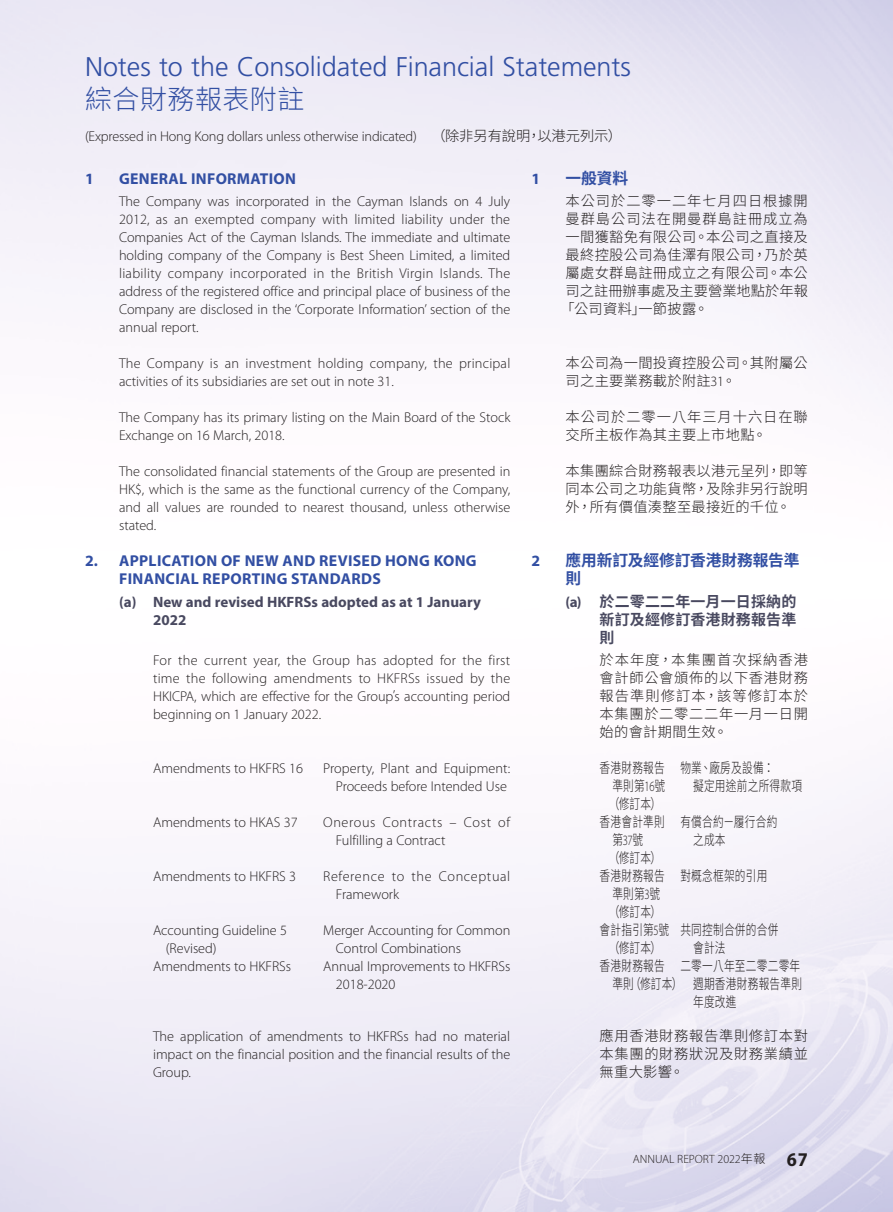
<style>
.page{position:relative;width:893px;height:1212px;background:#fff}
.page>*{position:absolute;margin:0;border:0;box-sizing:border-box;transform-origin:0 0}
.t1{font:300 27px "Frutiger LT Std";color:#324fa3}
.t2{font:300 27px "Source Han Sans TC";letter-spacing:.02em;color:#324fa3}
.Heading_1{font:700 15.75px/18px "Myriad Pro";letter-spacing:.02em;color:#324fa3}
.C_Heading_1{font:700 15.75px/18px "Source Han Sans TC";letter-spacing:-.01em;color:#324fa3}
.C_Heading_1-2{font:700 15.75px "Myriad Pro";color:#324fa3}
.Heading_2{font:700 15px/18px "Myriad Pro";color:#494960}
.C_Heading_2{font:700 15px/18px "Source Han Sans TC";letter-spacing:.01em;color:#494960;text-align:justify}
.Body_Text{font:300 14.25px/18px "Myriad Pro";letter-spacing:-.005em;color:#231f20}
.C_Body_Text{font:300 14.25px/18px "Source Han Sans TC";letter-spacing:.02em;color:#231f20;text-align:justify}
.C_Body_Text-2{font:300 14.25px/18px "Source Han Sans TC";letter-spacing:.02em;color:#231f20;scale:.75 1}
.C_Body_Text-3{font:300 14.25px/18px "Source Han Sans TC";letter-spacing:.065em;color:#231f20}
.Body_Text-2{font:300 14.25px/18px "Myriad Pro";letter-spacing:.035em;color:#231f20}
.Body_Text-3{font:300 14.25px/18px "Myriad Pro";letter-spacing:.045em;color:#231f20}
.C_Body_Text-4{font:300 14.25px "Source Han Sans TC";color:#231f20}
.t3{font:300 12px "Myriad Pro";letter-spacing:-.005em;color:#231f20}
.s1{font-family:"Source Han Sans TC"}
.s2{font-family:"Myriad Pro"}
.s3{font-weight:700;font-stretch:semi-condensed;font-size:19.5px}
</style>
<div class="page">
<h1 class="t1" style="left:85px;top:51px;width:547px">Notes to the Consolidated Financial Statements</h1>
<h1 class="t2" style="left:85px;top:84px;width:221px">綜合財務報表附註</h1>
<p class="Body_Text" style="left:85px;top:127px;width:539px">(Expressed in Hong Kong dollars unless otherwise indicated) <span class="s1">（除非另有說明，以港元列示）</span></p>
<p class="C_Heading_1-2" style="left:531px;top:168px;width:10px">1</p>
<p class="C_Heading_1" style="left:566px;top:170px;width:64px">一般資料</p>
<p class="C_Body_Text-3" style="left:566px;top:192px;width:244px">本公司於二零一二年七月四日根據開</p>
<p class="C_Body_Text-3" style="left:566px;top:210px;width:244px">曼群島公司法在開曼群島註冊成立為</p>
<p class="C_Body_Text" style="left:566px;top:228px;width:244px">一間獲豁免有限公司。本公司之直接及</p>
<p class="C_Body_Text" style="left:566px;top:246px;width:244px">最終控股公司為佳澤有限公司，乃於英</p>
<p class="C_Body_Text" style="left:566px;top:264px;width:244px">屬處女群島註冊成立之有限公司。本公</p>
<p class="C_Body_Text-4" style="left:566px;top:283px;width:244px">司之註冊辦事處及主要營業地點於年報</p>
<p class="C_Body_Text" style="left:560px;top:300px;width:149px">「公司資料」一節披露。</p>
<p class="Heading_1" style="left:85px;top:169px;width:10px">1</p>
<p class="Heading_1" style="left:119px;top:169px;width:179px">GENERAL INFORMATION</p>
<p class="Body_Text" style="left:119px;top:192px;width:393px;text-align:justify">The Company was incorporated in the Cayman Islands on 4 July 2012, as an exempted company with limited liability under the Companies Act of the Cayman Islands. The immediate and ultimate holding company of the Company is Best Sheen Limited, a limited liability company incorporated in the British Virgin Islands. The address of the registered office and principal place of business of the Company are disclosed in the ‘Corporate Information’ section of the annual report.</p>
<p class="Body_Text" style="left:119px;top:354px;width:393px">The Company is an investment holding company, the principal activities of its subsidiaries are set out in note 31.</p>
<p class="Body_Text" style="left:119px;top:408px;width:393px">The Company has its primary listing on the Main Board of the Stock<br>Exchange on 16 March, 2018.</p>
<p class="Body_Text" style="left:119px;top:462px;width:393px;text-align:justify">The consolidated financial statements of the Group are presented in HK$, which is the same as the functional currency of the Company, and all values are rounded to nearest thousand, unless otherwise stated.</p>
<p class="Heading_1" style="left:119px;top:551px;width:359px;text-indent:-34px">2. APPLICATION OF NEW AND REVISED HONG KONG<br>FINANCIAL REPORTING STANDARDS</p>
<p class="Heading_2" style="left:153px;top:592px;width:329px;text-indent:-34px">(a) New and revised HKFRSs adopted as at 1 January<br>2022</p>
<p class="Body_Text" style="left:153px;top:651px;width:359px;text-align:justify">For the current year, the Group has adopted for the first time the following amendments to HKFRSs issued by the HKICPA, which are effective for the Group’s accounting period beginning on 1 January 2022.</p>
<p class="C_Body_Text" style="left:566px;top:354px;width:244px">本公司為一間投資控股公司。其附屬公司之主要業務載於附註<span class="s2">31</span>。</p>
<p class="C_Body_Text-3" style="left:566px;top:408px;width:244px">本公司於二零一八年三月十六日在聯交所主板作為其主要上市地點。</p>
<p class="C_Body_Text" style="left:566px;top:462px;width:244px">本集團綜合財務報表以港元呈列，即等同本公司之功能貨幣，及除非另行說明外，所有價值湊整至最接近的千位。</p>
<p class="C_Heading_1-2" style="left:531px;top:551px;width:10px">2</p>
<p class="C_Heading_1" style="left:566px;top:552px;width:236px">應用新訂及經修訂香港財務報告準則</p>
<p class="C_Heading_2" style="left:600px;top:592px;width:198px;text-indent:-34px"><span class="s2">(a)</span> 於二零二二年一月一日採納的新訂及經修訂香港財務報告準則</p>
<p class="C_Body_Text" style="left:600px;top:651px;width:210px">於本年度，本集團首次採納香港會計師公會頒佈的以下香港財務報告準則修訂本，該等修訂本於本集團於二零二二年一月一日開始的會計期間生效。</p>
<p class="C_Body_Text-2" style="left:609px;top:759px;width:77px;text-align:justify;text-indent:-9px">香港財務報告準則第<span class="s2">16</span>號（修訂本）</p>
<p class="C_Body_Text-2" style="left:693px;top:759px;width:147px;text-indent:-13px">物業、廠房及設備：<br>擬定用途前之所得款項</p>
<p class="C_Body_Text-2" style="left:609px;top:813px;width:76px;text-indent:-9px">香港會計準則第<span class="s2">37</span>號<br>（修訂本）</p>
<p class="C_Body_Text-2" style="left:693px;top:813px;width:114px;text-indent:-13px">有償合約－履行合約之成本</p>
<p class="C_Body_Text-2" style="left:600px;top:867px;width:89px;text-align:center">香港財務報告準則第<span class="s2">3</span>號<br>（修訂本）</p>
<p class="C_Body_Text-2" style="left:680px;top:867px;width:118px">對概念框架的引用</p>
<p class="C_Body_Text-2" style="left:600px;top:921px;width:94px;text-align:center">會計指引第<span class="s2">5</span>號（修訂本）</p>
<p class="C_Body_Text-2" style="left:693px;top:921px;width:115px;text-indent:-13px">共同控制合併的合併會計法</p>
<p class="C_Body_Text-2" style="left:612px;top:957px;width:95px;text-indent:-13px">香港財務報告<br>準則（修訂本）</p>
<p class="C_Body_Text-2" style="left:693px;top:957px;width:147px;text-indent:-13px">二零一八年至二零二零年週期香港財務報告準則年度改進</p>
<p class="C_Body_Text" style="left:600px;top:1027px;width:210px">應用香港財務報告準則修訂本對本集團的財務狀況及財務業績並無重大影響。</p>
<p class="Body_Text" style="left:153px;top:759px;width:151px">Amendments to HKFRS 16</p>
<p class="Body_Text" style="left:323px;top:759px;width:189px;text-align:right">Property, Plant and Equipment:<br>Proceeds before Intended Use</p>
<p class="Body_Text" style="left:153px;top:813px;width:146px">Amendments to HKAS 37</p>
<p class="Body_Text-2" style="left:336px;top:813px;width:176px;text-indent:-13px">Onerous Contracts – Cost of<br>Fulfilling a Contract</p>
<p class="Body_Text" style="left:153px;top:867px;width:145px">Amendments to HKFRS 3</p>
<p class="Body_Text-3" style="left:336px;top:867px;width:176px;text-indent:-13px">Reference to the Conceptual<br>Framework</p>
<p class="Body_Text" style="left:166px;top:921px;width:123px;text-indent:-13px">Accounting Guideline 5 (Revised)</p>
<p class="Body_Text" style="left:336px;top:921px;width:176px;text-indent:-13px">Merger Accounting for Common<br>Control Combinations</p>
<p class="Body_Text" style="left:153px;top:957px;width:139px">Amendments to HKFRSs</p>
<p class="Body_Text" style="left:336px;top:957px;width:176px;text-indent:-13px">Annual Improvements to HKFRSs<br>2018-2020</p>
<p class="Body_Text" style="left:153px;top:1027px;width:359px;text-align:justify">The application of amendments to HKFRSs had no material impact on the financial position and the financial results of the Group.</p>
<p class="t3" style="left:633px;top:1152px;width:177px">ANNUAL REPORT 2022<span class="s1">年報</span> <span class="s3">67</span></p>
</div>
